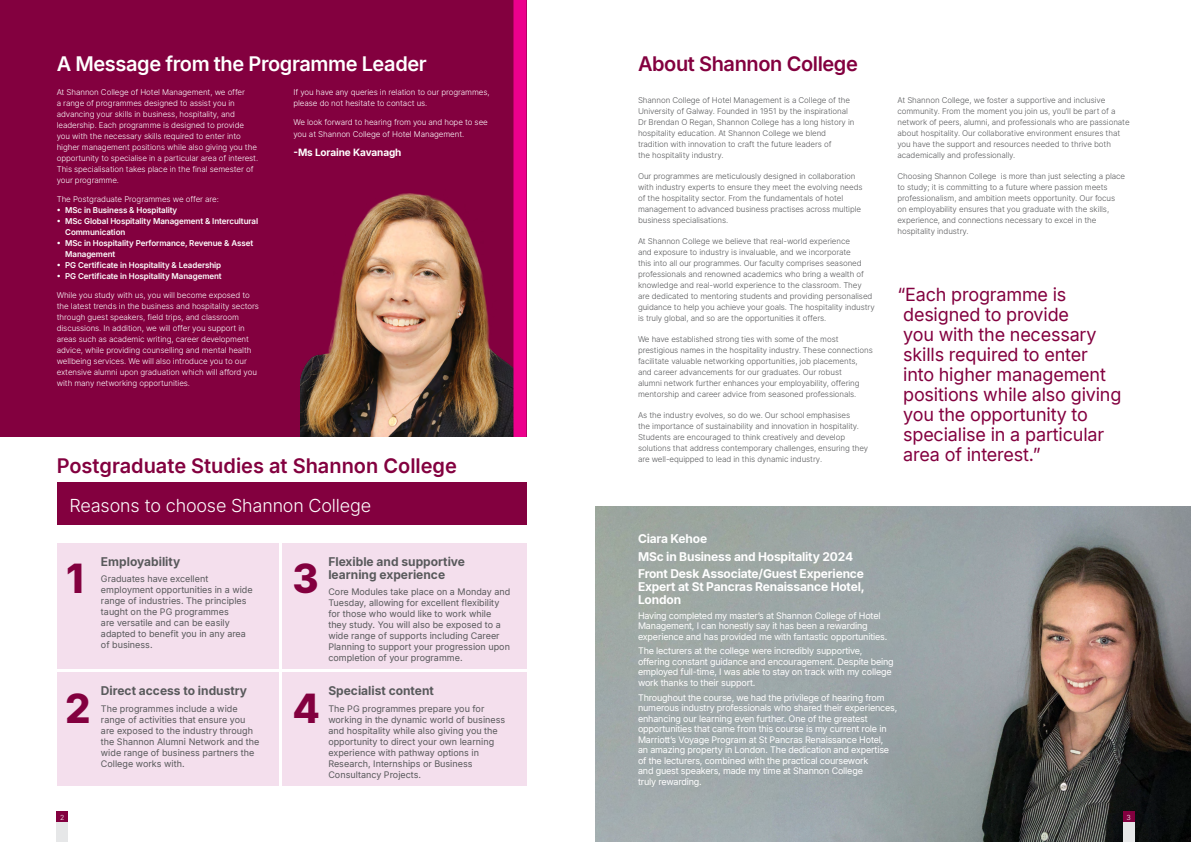
<style>
.page{position:relative;width:1191px;height:842px;background:#fff}
.page>*{position:absolute;margin:0;border:0;box-sizing:border-box;transform-origin:0 0}
.t1{font:800 40px "Inter";color:#83003f}
.t2{font:600 20px "Inter";color:#83003f}
.t3{font:600 20px "Inter";letter-spacing:-.02em;color:#fff}
.t4{font:600 20px "Inter";letter-spacing:-.02em;color:#83003f}
.t5{font:18px/20px "Inter";letter-spacing:-.01em;color:#83003f}
.t6{font:300 18px "Inter";letter-spacing:-.01em;color:#fff}
.t7{font:700 12px/13px "Inter";letter-spacing:-.015em;color:#fff;text-align:justify}
.t8{font:700 12px/13px "Inter";color:#58595b}
.t9{font:700 10px "Inter";letter-spacing:-.01em;color:#fff}
.t10{font:9px/11px "Inter";color:#58595b}
.t11{font:9px/10.5px "Inter";letter-spacing:-.02em;color:#fff}
.t12{font:300 8px/11px "Inter";letter-spacing:-.01em;color:#58595b}
.t13{font:300 8px/11px "Inter";letter-spacing:-.01em;color:#fff}
.t14{font:600 8px/11px "Inter";letter-spacing:-.01em;color:#fff}
.t15{font:300 7px "Inter";color:#fff}
</style>
<div class="page">
<img style="left:595px;top:506px;width:596px;height:336px">
<div style="left:0;top:0;width:526px;height:437px;background:#83003f"></div>
<div style="left:57px;top:483px;width:469px;height:42px;background:#83003f"></div>
<div style="left:57px;top:543px;width:221px;height:126px;background:#f4dfed"></div>
<img style="left:301px;top:193px;width:212px;height:244px">
<div style="left:57px;top:672px;width:221px;height:113px;background:#f4dfed"></div>
<div style="left:282px;top:543px;width:244px;height:126px;background:#f4dfed"></div>
<div style="left:282px;top:672px;width:244px;height:113px;background:#f4dfed"></div>
<div style="left:513px;top:0;width:13px;height:437px;background:#ec008c"></div>
<div style="left:57px;top:811px;width:11px;height:11px;background:#83003f"></div>
<div style="left:57px;top:822px;width:11px;height:20px;background:#e6e7e8"></div>
<div style="left:1123px;top:811px;width:11px;height:11px;background:#83003f"></div>
<div style="left:1123px;top:822px;width:11px;height:20px;background:#e6e7e8"></div>
<p class="t3" style="left:57px;top:49px;width:371px">A Message from the Programme Leader</p>
<p class="t13" style="left:57px;top:87px;width:203px">At Shannon College of Hotel Management, we offer<br>a range of programmes designed to assist you in advancing your skills in business, hospitality, and leadership. Each programme is designed to provide you with the necessary skills required to enter into higher management positions while also giving you the opportunity to specialise in a particular area of interest.<br>This specialisation takes place in the final semester of your programme.</p>
<p class="t13" style="left:57px;top:193px;width:164px">The Postgraduate Programmes we offer are:</p>
<p class="t14" style="left:57px;top:204px;width:122px">• MSc in Business &amp; Hospitality</p>
<p class="t14" style="left:65px;top:215px;width:194px;text-indent:-9px">• MSc Global Hospitality Management &amp; Intercultural<br>Communication</p>
<p class="t14" style="left:65px;top:237px;width:189px;text-indent:-9px">• MSc in Hospitality Performance, Revenue &amp; Asset<br>Management</p>
<p class="t14" style="left:57px;top:259px;width:166px">• PG Certificate in Hospitality &amp; Leadership</p>
<p class="t14" style="left:57px;top:270px;width:167px">• PG Certificate in Hospitality Management</p>
<p class="t13" style="left:57px;top:290px;width:204px">While you study with us, you will become exposed to the latest trends in the business and hospitality sectors through guest speakers, field trips, and classroom discussions. In addition, we will offer you support in areas such as academic writing, career development advice, while providing counselling and mental health wellbeing services. We will also introduce you to our extensive alumni upon graduation which will afford you with many networking opportunities.</p>
<p class="t13" style="left:293px;top:87px;width:198px">If you have any queries in relation to our programmes, please do not hesitate to contact us.</p>
<p class="t13" style="left:293px;top:116px;width:196px;line-height:12px">We look forward to hearing from you and hope to see you at Shannon College of Hotel Management.</p>
<p class="t9" style="left:293px;top:144px;width:109px">-Ms Loraine Kavanagh</p>
<p class="t2" style="left:57px;top:451px;width:402px">Postgraduate Studies at Shannon College</p>
<p class="t6" style="left:69px;top:492px;width:303px">Reasons to choose Shannon College</p>
<p class="t1" style="left:66px;top:548px;width:19px">1</p>
<p class="t1" style="left:65px;top:678px;width:27px">2</p>
<p class="t8" style="left:101px;top:554px;width:81px">Employability</p>
<p class="t10" style="left:101px;top:573px;width:153px">Graduates have excellent employment opportunities in a wide range of industries. The principles taught on the PG programmes<br>are versatile and can be easily adapted to benefit you in any area of business.</p>
<p class="t8" style="left:101px;top:684px;width:148px">Direct access to industry</p>
<p class="t10" style="left:101px;top:703px;width:160px">The programmes include a wide range of activities that ensure you are exposed to the industry through the Shannon Alumni Network and the wide range of business partners the<br>College works with.</p>
<p class="t1" style="left:292px;top:548px;width:28px">3</p>
<p class="t1" style="left:293px;top:678px;width:29px">4</p>
<p class="t8" style="left:328px;top:554px;width:138px">Flexible and supportive learning experience</p>
<p class="t10" style="left:328px;top:586px;width:183px">Core Modules take place on a Monday and Tuesday, allowing for excellent flexibility for those who would like to work while they study. You will also be exposed to a wide range of supports including Career Planning to support your progression upon completion of your programme.</p>
<p class="t8" style="left:328px;top:684px;width:107px">Specialist content</p>
<p class="t10" style="left:328px;top:703px;width:178px">The PG programmes prepare you for working in the dynamic world of business and hospitality while also giving you the opportunity to direct your own learning experience with pathway options in Research, Internships or Business Consultancy Projects.</p>
<p class="t4" style="left:638px;top:49px;width:221px">About Shannon College</p>
<p class="t12" style="left:638px;top:95px;width:218px">Shannon College of Hotel Management is a College of the University of Galway. Founded in 1951 by the inspirational Dr Brendan O Regan, Shannon College has a long history in hospitality education. At Shannon College we blend tradition with innovation to craft the future leaders of<br>the hospitality industry.</p>
<p class="t12" style="left:638px;top:171px;width:226px">Our programmes are meticulously designed in collaboration with industry experts to ensure they meet the evolving needs of the hospitality sector. From the fundamentals of hotel management to advanced business practises across multiple business specialisations.</p>
<p class="t12" style="left:638px;top:235px;width:238px">At Shannon College we believe that real-world experience<br>and exposure to industry is invaluable, and we incorporate<br>this into all our programmes. Our faculty comprises seasoned professionals and renowned academics who bring a wealth of knowledge and real-world experience to the classroom. They are dedicated to mentoring students and providing personalised guidance to help you achieve your goals. The hospitality industry is truly global, and so are the opportunities it offers.</p>
<p class="t12" style="left:638px;top:333px;width:236px">We have established strong ties with some of the most prestigious names in the hospitality industry. These connections facilitate valuable networking opportunities, job placements, and career advancements for our graduates. Our robust<br>alumni network further enhances your employability, offering mentorship and career advice from seasoned professionals.</p>
<p class="t12" style="left:638px;top:409px;width:232px">As the industry evolves, so do we. Our school emphasises<br>the importance of sustainability and innovation in hospitality.<br>Students are encouraged to think creatively and develop solutions that address contemporary challenges, ensuring they are well-equipped to lead in this dynamic industry.</p>
<p class="t12" style="left:897px;top:95px;width:234px">At Shannon College, we foster a supportive and inclusive community. From the moment you join us, you’ll be part of a network of peers, alumni, and professionals who are passionate about hospitality. Our collaborative environment ensures that you have the support and resources needed to thrive both academically and professionally.</p>
<p class="t12" style="left:897px;top:171px;width:229px">Choosing Shannon College is more than just selecting a place to study; it is committing to a future where passion meets professionalism, and ambition meets opportunity. Our focus on employability ensures that you graduate with the skills, experience, and connections necessary to excel in the hospitality industry.</p>
<p class="t5" style="left:903px;top:283px;width:220px;text-indent:-6px">“Each programme is designed to provide<br>you with the necessary skills required to enter into higher management positions while also giving you the opportunity to specialise in a particular area of interest.”</p>
<p class="t7" style="left:638px;top:532px;width:71px">Ciara Kehoe</p>
<p class="t7" style="left:638px;top:549px;width:216px">MSc in Business and Hospitality 2024</p>
<p class="t7" style="left:638px;top:567px;width:228px">Front Desk Associate/Guest Experience Expert at St Pancras Renaissance Hotel, London</p>
<p class="t11" style="left:638px;top:610px;width:251px">Having completed my master’s at Shannon College of Hotel<br>Management, I can honestly say it has been a rewarding experience and has provided me with fantastic opportunities.</p>
<p class="t11" style="left:638px;top:646px;width:257px">The lecturers at the college were incredibly supportive, offering constant guidance and encouragement. Despite being employed full-time, I was able to stay on track with my college work thanks to their support.</p>
<p class="t11" style="left:638px;top:692px;width:261px">Throughout the course, we had the privilege of hearing from numerous industry professionals who shared their experiences, enhancing our learning even further. One of the greatest opportunities that came from this course is my current role in Marriott’s Voyage Program at St Pancras Renaissance Hotel,<br>an amazing property in London. The dedication and expertise of the lecturers, combined with the practical coursework<br>and guest speakers, made my time at Shannon College<br>truly rewarding.</p>
<p class="t15" style="left:60px;top:812px;width:6px">2</p>
<p class="t15" style="left:1126px;top:812px;width:6px">3</p>
</div>
